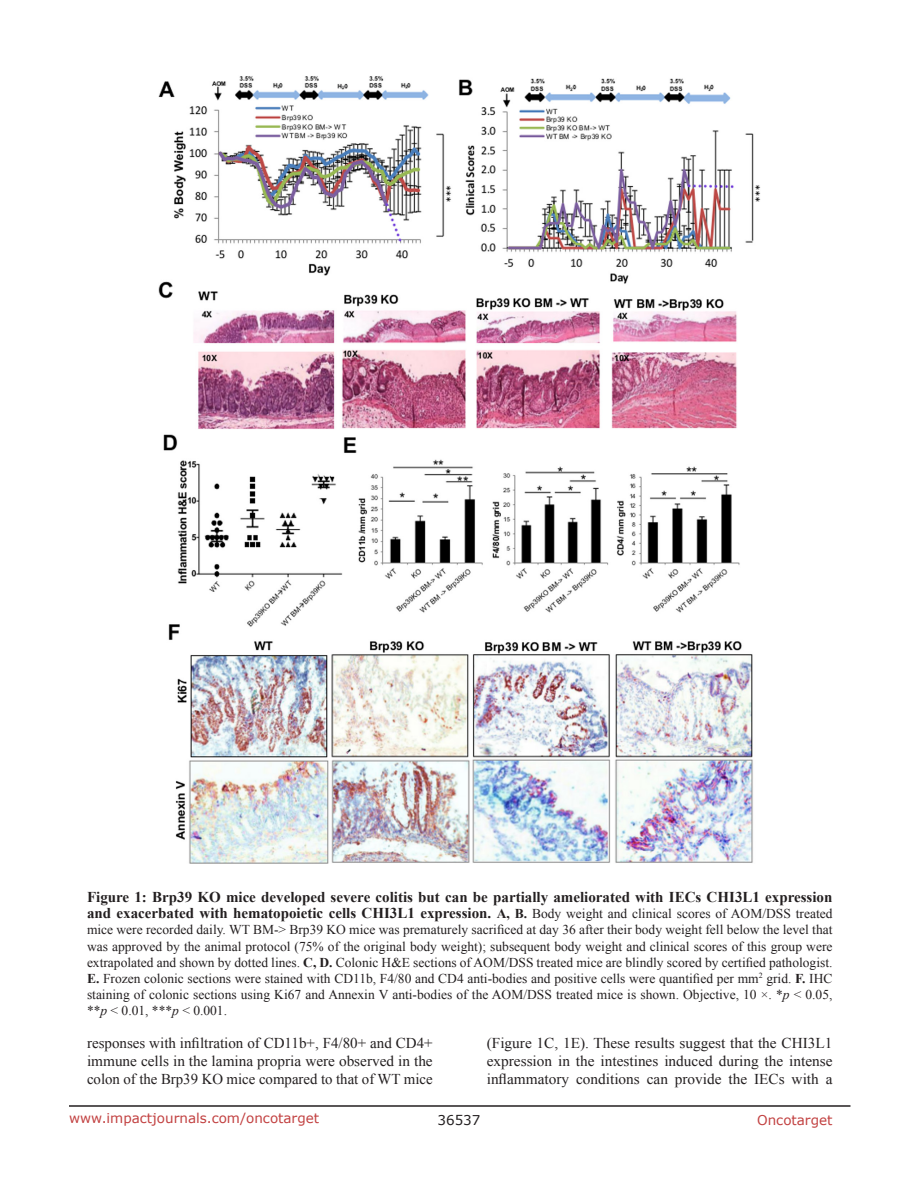
<style>
.page{position:relative;width:918px;height:1188px;background:#fff}
.page>*{position:absolute;margin:0;border:0;box-sizing:border-box;transform-origin:0 0}
.BodyText{font:15px/18px "Times New Roman";color:#231f20;text-align:justify}
.FigureText{font:700 15px/16.2px "Times New Roman";color:#231f20}
.FigureText-2{font:13.5px/16.2px "Times New Roman";color:#231f20;text-align:justify}
.t1{font:13.5px "Verdana";color:#c24141}
.t2{font:13.5px "Verdana";color:#231f20}
.s1{font-size:13.5px}
.s2{font-weight:400;font-size:13.5px}
.s3{font-weight:700}
.s4{font-style:italic}
</style>
<div class="page">
<hr style="left:69px;top:1105px;width:781px;height:2px;background:#231f20">
<img style="left:159px;top:76px;width:602px;height:787px">
<p class="FigureText" style="left:87px;top:888px;width:747px">Figure 1: Brp39 KO mice developed severe colitis but can be partially ameliorated with IECs CHI3L1 expression and exacerbated with hematopoietic cells CHI3L1 expression. <span class="s1">A, B.</span> <span class="s2">Body weight and clinical scores of AOM/DSS treated</span></p>
<p class="FigureText-2" style="left:87px;top:921px;width:747px">mice were recorded daily. WT BM-&gt; Brp39 KO mice was prematurely sacrificed at day 36 after their body weight fell below the level that was approved by the animal protocol (75% of the original body weight); subsequent body weight and clinical scores of this group were extrapolated and shown by dotted lines. <span class="s3">C, D.</span> Colonic H&amp;E sections of AOM/DSS treated mice are blindly scored by certified pathologist.<br><span class="s3">E.</span> Frozen colonic sections were stained with CD11b, F4/80 and CD4 anti-bodies and positive cells were quantified per mm<sup>2</sup> grid. <span class="s3">F.</span> IHC staining of colonic sections using Ki67 and Annexin V anti-bodies of the AOM/DSS treated mice is shown. Objective, 10 ×. *<span class="s4">p</span> &lt; 0.05, **<span class="s4">p</span> &lt; 0.01, ***<span class="s4">p</span> &lt; 0.001.</p>
<p class="BodyText" style="left:87px;top:1034px;width:347px">responses with infiltration of CD11b+, F4/80+ and CD4+ immune cells in the lamina propria were observed in the colon of the Brp39 KO mice compared to that of WT mice</p>
<p class="BodyText" style="left:487px;top:1034px;width:347px">(Figure 1C, 1E). These results suggest that the CHI3L1 expression in the intestines induced during the intense inflammatory conditions can provide the IECs with a</p>
<p class="t1" style="left:69px;top:1109px;width:252px">www.impactjournals.com/oncotarget</p>
<p class="t2" style="left:438px;top:1111px;width:44px">36537</p>
<p class="t1" style="left:757px;top:1111px;width:77px">Oncotarget</p>
</div>
